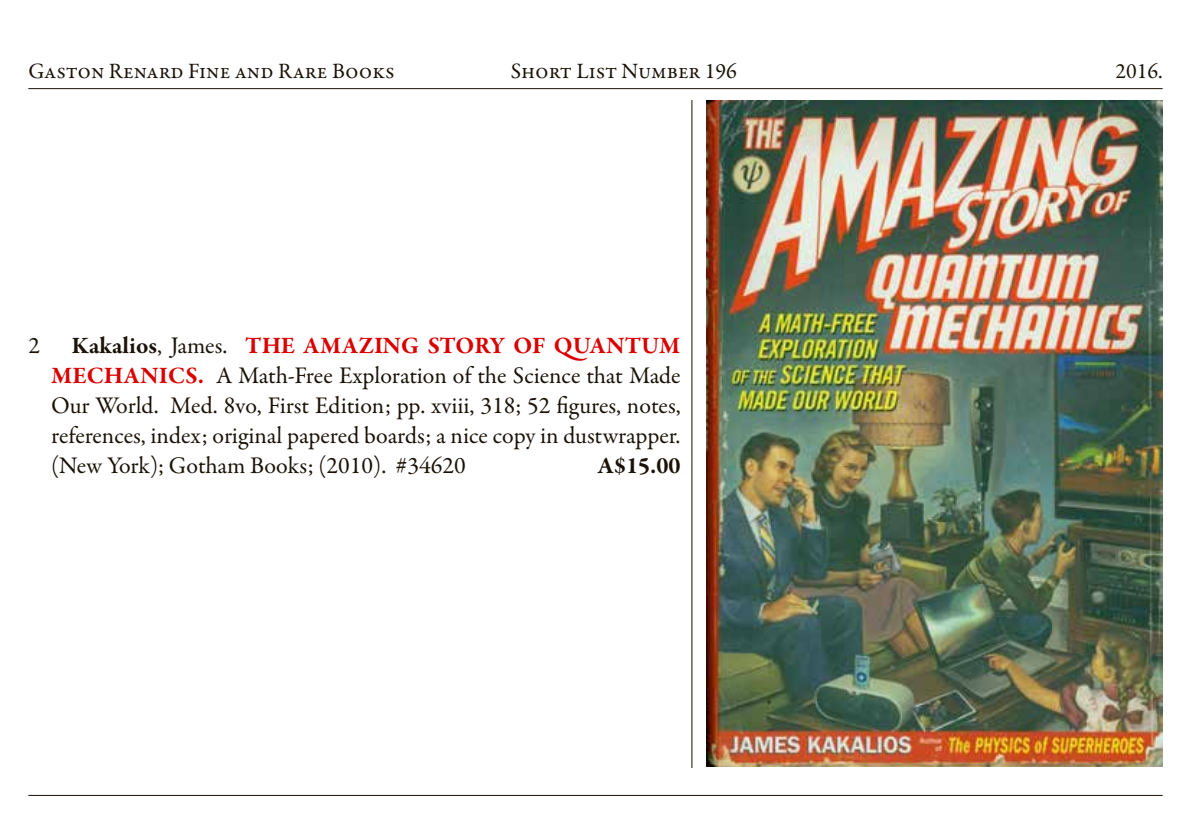
<style>
.page{position:relative;width:1191px;height:840px;background:#fff}
.page>*{position:absolute;margin:0;border:0;box-sizing:border-box;transform-origin:0 0}
.t1{font:24px/30px "Garamond Premr Pro";color:#1a1207;text-align:justify}
.t2{font:700 24px "Garamond Premr Pro";color:#1a1207}
.t3{font:22px "Garamond Premr Pro";color:#1a1207}
.s1{font-weight:700}
.s2{font-weight:700;color:#db0000}
</style>
<div class="page">
<hr style="left:28px;top:88px;width:1134px;height:1px;background:#1a1207">
<hr style="left:28px;top:794px;width:1134px;height:1px;background:#1a1207">
<hr style="left:691px;top:100px;width:1px;height:667px;background:#1a1207">
<img style="left:706px;top:100px;width:456px;height:665px">
<p class="t3" style="left:28px;top:57px;width:368px">Gaston Renard Fine and Rare Books</p>
<p class="t3" style="left:511px;top:57px;width:228px">Short List Number 196</p>
<p class="t3" style="left:1115px;top:57px;width:49px">2016.</p>
<p class="t1" style="left:28px;top:330px;width:13px">2</p>
<p class="t1" style="left:51px;top:330px;width:631px;text-indent:20px"><span class="s1">Kakalios</span>, James. <span class="s2">THE AMAZING STORY OF QUANTUM MECHANICS.</span> A Math-Free Exploration of the Science that Made Our World. Med. 8vo, First Edition; pp. xviii, 318; 52 figures, notes, references, index; original papered boards; a nice copy in dustwrapper. (New York); Gotham Books; (2010). #34620</p>
<p class="t2" style="left:598px;top:450px;width:84px">A$15.00</p>
</div>
